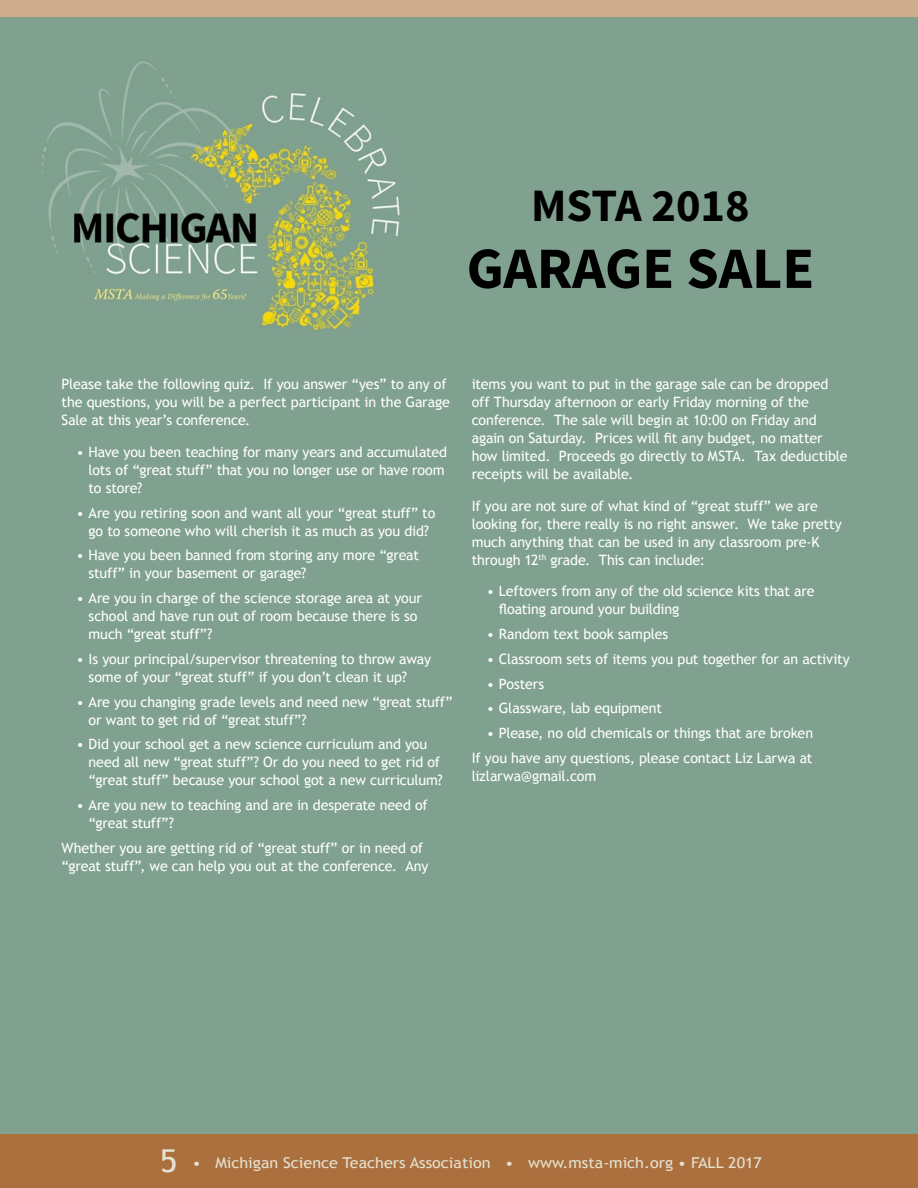
<style>
.page{position:relative;width:918px;height:1188px;background:#fff}
.page>*{position:absolute;margin:0;border:0;box-sizing:border-box;transform-origin:0 0}
.t1{font:700 58.5px "Source Sans Pro";color:#000}
.t2{font:700 46.5px "Source Sans Pro";color:#000}
.t3{font:15px "Trebuchet MS";color:#e4e2d2;scale:1.08 1}
.t4{font:14.25px/18px "Trebuchet MS";letter-spacing:-.01em;color:#fff}
.s1{font-size:31.5px}
</style>
<div class="page">
<div style="left:0;top:1134px;width:918px;height:54px;background:#ab703d"></div>
<div style="left:0;top:0;width:918px;height:18px;background:#cfac8c"></div>
<div style="left:0;top:17px;width:918px;height:1117px;background:#80a190"></div>
<img style="left:42px;top:61px;width:358px;height:273px">
<h2 class="t2" style="left:531px;top:175px;width:220px">MSTA 2018</h2>
<h1 class="t1" style="left:467px;top:231px;width:349px">GARAGE SALE</h1>
<p class="t4" style="left:62px;top:376px;width:390px">Please take the following quiz. If you answer “yes” to any of the questions, you will be a perfect participant in the Garage<br>Sale at this year’s conference.</p>
<p class="t4" style="left:89px;top:443px;width:360px;text-indent:-12px">• Have you been teaching for many years and accumulated lots of “great stuff” that you no longer use or have room to store?</p>
<p class="t4" style="left:77px;top:504px;width:360px;text-align:center">• Are you retiring soon and want all your “great stuff” to go to someone who will cherish it as much as you did?</p>
<p class="t4" style="left:89px;top:547px;width:332px;text-indent:-12px">• Have you been banned from storing any more “great stuff” in your basement or garage?</p>
<p class="t4" style="left:89px;top:589px;width:335px;text-indent:-12px">• Are you in charge of the science storage area at your school and have run out of room because there is so much “great stuff”?</p>
<p class="t4" style="left:89px;top:650px;width:344px;text-indent:-12px">• Is your principal/supervisor threatening to throw away some of your “great stuff” if you don’t clean it up?</p>
<p class="t4" style="left:89px;top:693px;width:365px;text-indent:-12px">• Are you changing grade levels and need new “great stuff” or want to get rid of “great stuff”?</p>
<p class="t4" style="left:89px;top:736px;width:356px;text-indent:-12px">• Did your school get a new science curriculum and you need all new “great stuff”? Or do you need to get rid of “great stuff” because your school got a new curriculum?</p>
<p class="t4" style="left:89px;top:796px;width:341px;text-indent:-12px">• Are you new to teaching and are in desperate need of “great stuff”?</p>
<p class="t4" style="left:62px;top:839px;width:368px">Whether you are getting rid of “great stuff” or in need of “great stuff”, we can help you out at the conference. Any</p>
<p class="t4" style="left:472px;top:376px;width:377px">items you want to put in the garage sale can be dropped off Thursday afternoon or early Friday morning of the conference. The sale will begin at 10:00 on Friday and again on Saturday. Prices will fit any budget, no matter how limited. Proceeds go directly to MSTA. Tax deductible receipts will be available.</p>
<p class="t4" style="left:472px;top:497px;width:371px">If you are not sure of what kind of “great stuff” we are looking for, there really is no right answer. We take pretty much anything that can be used in any classroom pre-K through 12<sup>th</sup> grade. This can include:</p>
<p class="t4" style="left:499px;top:583px;width:317px;text-indent:-12px">• Leftovers from any of the old science kits that are floating around your building</p>
<p class="t4" style="left:487px;top:625px;width:183px">• Random text book samples</p>
<p class="t4" style="left:487px;top:650px;width:365px">• Classroom sets of items you put together for an activity</p>
<p class="t4" style="left:487px;top:675px;width:59px">• Posters</p>
<p class="t4" style="left:487px;top:700px;width:177px">• Glassware, lab equipment</p>
<p class="t4" style="left:472px;top:721px;width:343px;line-height:24.8px;text-align:right">• Please, no old chemicals or things that are broken<br>If you have any questions, please contact Liz Larwa at</p>
<p class="t4" style="left:472px;top:767px;width:126px">lizlarwa@gmail.com</p>
<p class="t3" style="left:160px;top:1154px;width:559px"><span class="s1">5</span> • Michigan Science Teachers Association • www.msta-mich.org • FALL 2017</p>
</div>
